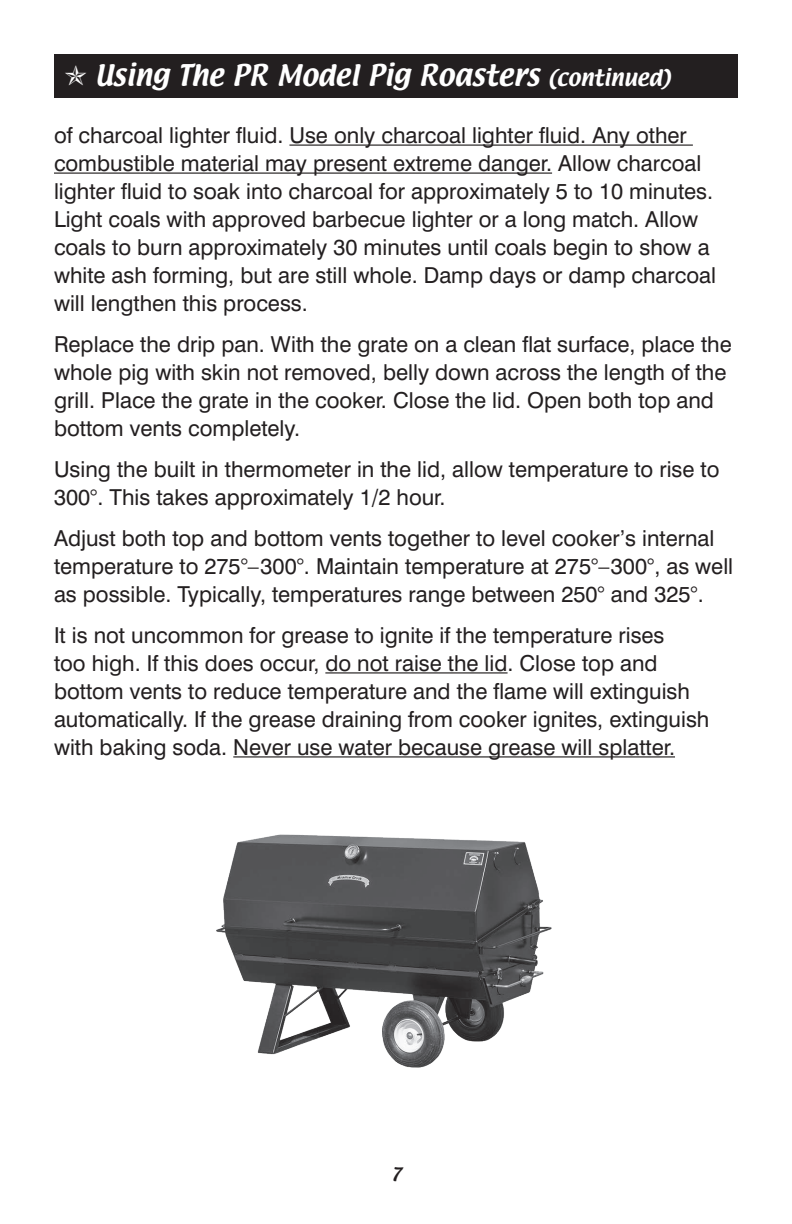
<style>
.page{position:relative;width:792px;height:1224px;background:#fff}
.page>*{position:absolute;margin:0;border:0;box-sizing:border-box;transform-origin:0 0}
.t1{font:26px "Textile";color:#fff}
.t2{font:22px/28px "Swiss 721 BT";color:#231f20}
.t3{font:16px "Textile";color:#231f20}
.s1{font-size:20px}
</style>
<div class="page">
<hr style="left:289px;top:145px;width:404px;height:1px;background:#231f20">
<hr style="left:54px;top:173px;width:498px;height:1px;background:#231f20">
<hr style="left:325px;top:672px;width:183px;height:2px;background:#231f20">
<hr style="left:233px;top:756px;width:442px;height:2px;background:#231f20">
<img style="left:216px;top:834px;width:336px;height:234px">
<div style="left:54px;top:54px;width:684px;height:43px;background:#231f20"></div>
<p class="t1" style="left:95px;top:57px;width:577px">Using The PR Model Pig Roasters <span class="s1">(continued)</span></p>
<p class="t2" style="left:54px;top:121px;width:664px">of charcoal lighter fluid. Use only charcoal lighter fluid. Any other combustible material may present extreme danger. Allow charcoal lighter fluid to soak into charcoal for approximately 5 to 10 minutes.<br>Light coals with approved barbecue lighter or a long match. Allow coals to burn approximately 30 minutes until coals begin to show a white ash forming, but are still whole. Damp days or damp charcoal will lengthen this process.</p>
<p class="t2" style="left:54px;top:330px;width:679px">Replace the drip pan. With the grate on a clean flat surface, place the whole pig with skin not removed, belly down across the length of the grill. Place the grate in the cooker. Close the lid. Open both top and bottom vents completely.</p>
<p class="t2" style="left:54px;top:455px;width:667px">Using the built in thermometer in the lid, allow temperature to rise to<br>300°. This takes approximately 1/2 hour.</p>
<p class="t2" style="left:54px;top:524px;width:681px">Adjust both top and bottom vents together to level cooker’s internal temperature to 275°–300°. Maintain temperature at 275°–300°, as well as possible. Typically, temperatures range between 250° and 325°.</p>
<p class="t2" style="left:54px;top:621px;width:657px">It is not uncommon for grease to ignite if the temperature rises<br>too high. If this does occur, do not raise the lid. Close top and bottom vents to reduce temperature and the flame will extinguish automatically. If the grease draining from cooker ignites, extinguish with baking soda. Never use water because grease will splatter.</p>
<p class="t3" style="left:391px;top:1163px;width:12px">7</p>
</div>
